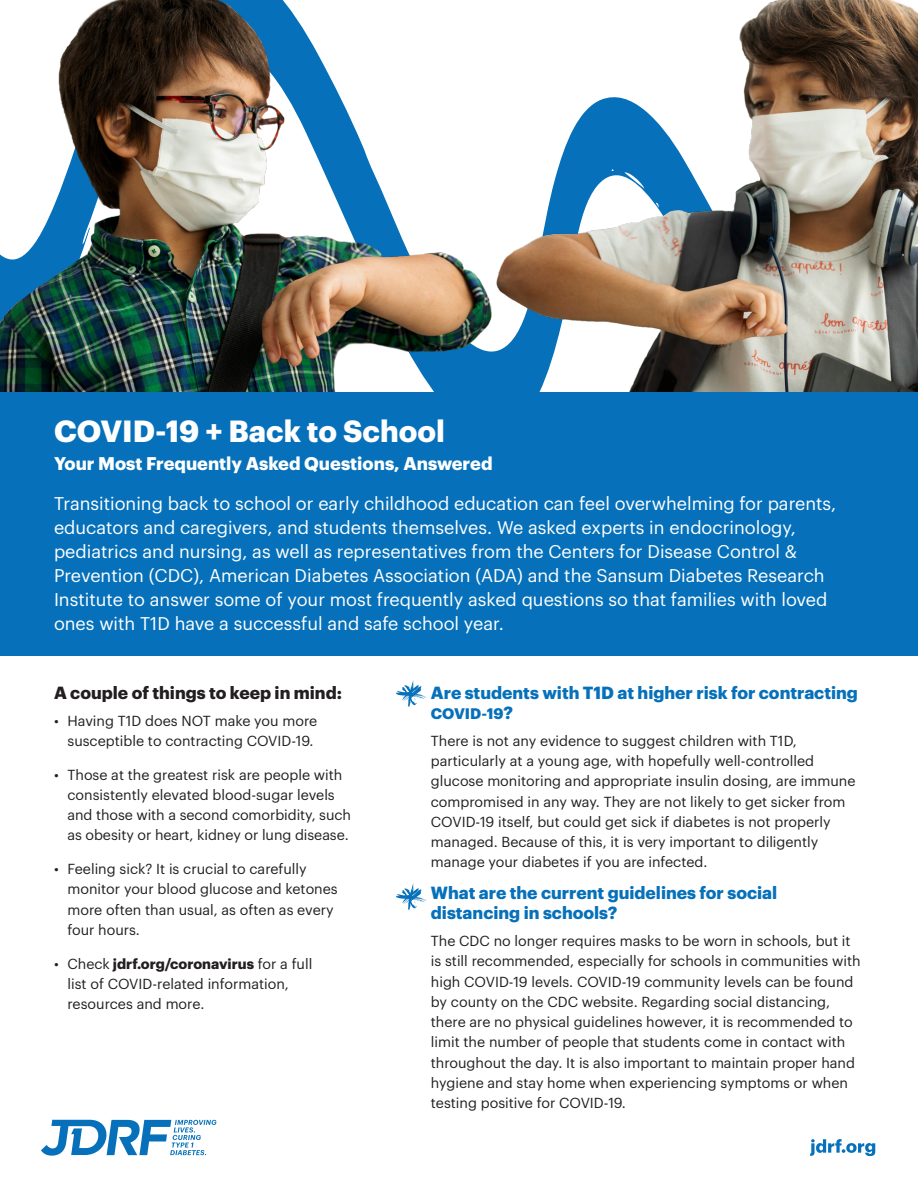
<style>
.page{position:relative;width:918px;height:1188px;background:#fff}
.page>*{position:absolute;margin:0;border:0;box-sizing:border-box;transform-origin:0 0}
.t1{font:700 30px "Graphik";color:#fff}
.Lead{font:18px/24px "Graphik";color:#fff}
.Lead-2{font:700 18px "Graphik";color:#fff}
.Subhead{font:700 17.25px/20.2px "Graphik";color:#0671ba}
.Subhead-2{font:700 17.25px "Graphik";color:#231f20}
.Subhead-3{font:700 15px "Graphik";color:#0671ba}
.text{font:14.25px/20.2px "Graphik";color:#231f20}
.t2{font:700 14.25px "Graphik";color:#231f20}
.s1{font-weight:400}
</style>
<div class="page">
<img style="left:0;top:0;width:918px;height:392px">
<div style="left:0;top:392px;width:918px;height:264px;background:#0671ba"></div>
<svg style="left:396px;top:680px;width:30px;height:27px"></svg>
<svg style="left:396px;top:883px;width:30px;height:27px"></svg>
<svg style="left:810px;top:1139px;width:65px;height:17px"></svg>
<svg style="left:41px;top:1120px;width:175px;height:36px"></svg>
<p class="t1" style="left:54px;top:408px;width:392px">COVID-19 + Back to School</p>
<p class="Lead-2" style="left:54px;top:449px;width:440px">Your Most Frequently Asked Questions, Answered</p>
<p class="Lead" style="left:54px;top:490px;width:784px">Transitioning back to school or early childhood education can feel overwhelming for parents, educators and caregivers, and students themselves. We asked experts in endocrinology, pediatrics and nursing, as well as representatives from the Centers for Disease Control &amp; Prevention (CDC ,) American Diabetes Association (ADA) and the Sansum Diabetes Research Institute to answer some of your most frequently asked questions so that families with loved ones with D1T have a successful and safe school year.</p>
<p class="Subhead-2" style="left:54px;top:679px;width:290px">A couple of things to keep in mind:</p>
<p class="text" style="left:68px;top:709px;width:251px">Having D1T does NOT make you more</p>
<p class="text" style="left:54px;top:709px;width:6px">•</p>
<p class="text" style="left:54px;top:763px;width:6px">•</p>
<p class="text" style="left:54px;top:858px;width:6px">•</p>
<p class="text" style="left:54px;top:952px;width:6px">•</p>
<p class="text" style="left:68px;top:729px;width:248px">susceptible to contracting COVID-19.</p>
<p class="text" style="left:68px;top:763px;width:276px">Those at the greatest risk are people with</p>
<p class="text" style="left:68px;top:783px;width:285px">consistently elevated blood-sugar levels and those with a second comorbidity, such as obesity or heart, kidney or lung disease.</p>
<p class="text" style="left:68px;top:858px;width:241px">Feeling sick? It is crucial to carefully</p>
<p class="text" style="left:68px;top:878px;width:272px">monitor your blood glucose and ketones more often than usual, as often as every four hours.</p>
<p class="t2" style="left:68px;top:952px;width:246px"><span class="s1">Check</span> jdrf.org/coronavirus <span class="s1">for a full</span></p>
<p class="text" style="left:68px;top:972px;width:223px">list of COVID-related information, resources and more.</p>
<p class="Subhead" style="left:504px;top:681px;width:356px;text-indent:-73px">Are students with T D1 at higher risk for contracting ?</p>
<p class="Subhead-3" style="left:431px;top:702px;width:74px">COVID-19</p>
<p class="text" style="left:431px;top:729px;width:426px">There is not any evidence to suggest children with D1T , particularly at a young age, with hopefully well-controlled glucose monitoring and appropriate insulin dosing, are immune compromised in any way. They are not likely to get sicker from COVID-19 itself, but could get sick if diabetes is not properly managed. Because of this it, is very important to diligently manage your diabetes if you are infected.</p>
<p class="Subhead" style="left:431px;top:881px;width:348px">What are the current guidelines for social distancing in schools?</p>
<p class="text" style="left:431px;top:930px;width:431px">The CDC no longer requires masks to be worn in schools, but it is still recommended, especially for schools in communities with high COVID-19 levels. COVID-19 community levels can be found by county on the CDC website. Regarding social distancing, there are no physical guidelines however it, is recommended to limit the number of people that students come in contact with throughout the day It. is also important to maintain proper hand hygiene and stay home when experiencing symptoms or when testing positive for COVID-19.</p>
</div>
